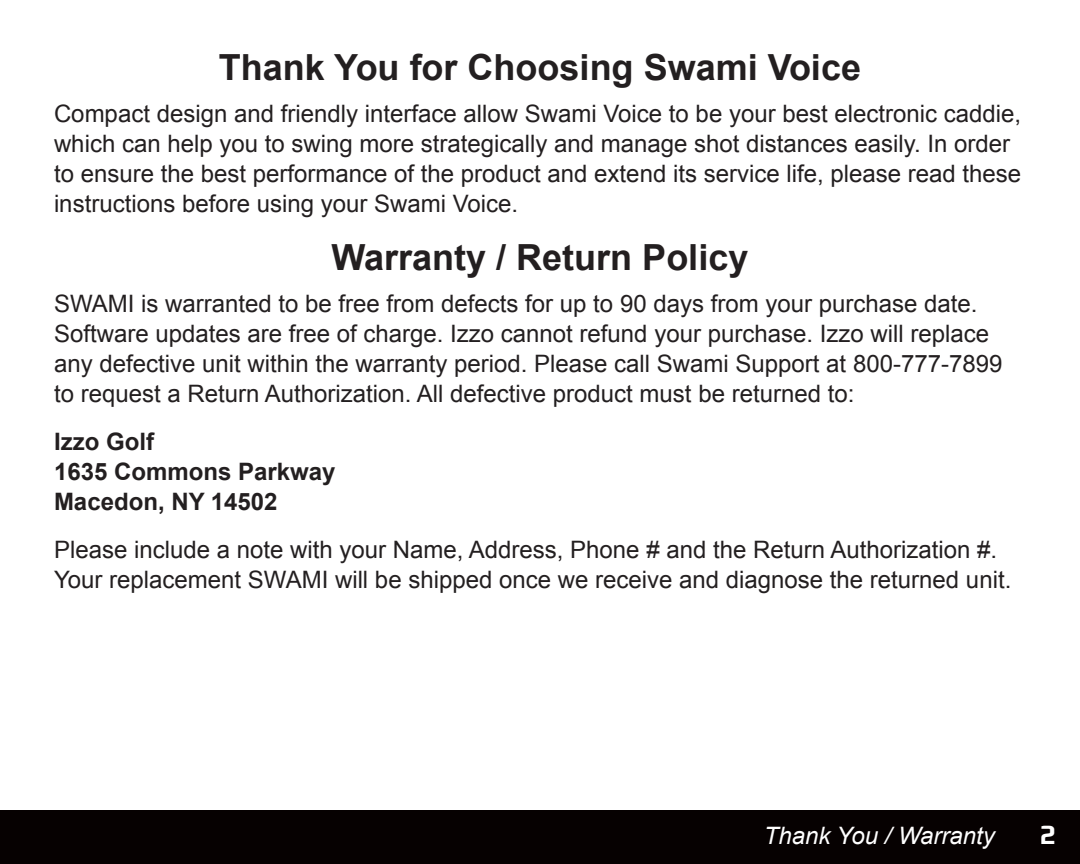
<style>
.page{position:relative;width:1080px;height:864px;background:#fff}
.page>*{position:absolute;margin:0;border:0;box-sizing:border-box;transform-origin:0 0}
.t1{font:700 36px "Arial";color:#231f20}
.t2{font:700 30px "Morgan Sn Caps";color:#fff}
.t3{font:24px/30px "Arial";color:#231f20}
.t4{font:700 24px "Arial";color:#231f20}
.t5{font:italic 24px "Arial";color:#fff}
</style>
<div class="page">
<div style="left:0;top:810px;width:1080px;height:54px;background:#060101"></div>
<p class="t1" style="left:219px;top:44px;width:644px">Thank You for Choosing Swami Voice</p>
<p class="t3" style="left:54px;top:99px;width:969px">Compact design and friendly interface allow Swami Voice to be your best electronic caddie, which can help you to swing more strategically and manage shot distances easily. In order to ensure the best performance of the product and extend its service life, please read these instructions before using your Swami Voice.</p>
<p class="t1" style="left:332px;top:234px;width:418px">Warranty / Return Policy</p>
<p class="t3" style="left:54px;top:289px;width:950px">SWAMI is warranted to be free from defects for up to 90 days from your purchase date.<br>Software updates are free of charge. Izzo cannot refund your purchase. Izzo will replace any defective unit within the warranty period. Please call Swami Support at 800-777-7899 to request a Return Authorization. All defective product must be returned to:</p>
<p class="t4" style="left:54px;top:426px;width:102px">Izzo Golf</p>
<p class="t4" style="left:54px;top:456px;width:283px">1635 Commons Parkway</p>
<p class="t4" style="left:54px;top:486px;width:225px">Macedon, NY 14502</p>
<p class="t3" style="left:54px;top:535px;width:959px">Please include a note with your Name, Address, Phone # and the Return Authorization #.<br>Your replacement SWAMI will be shipped once we receive and diagnose the returned unit.</p>
<p class="t5" style="left:764px;top:821px;width:233px">Thank You / Warranty</p>
<p class="t2" style="left:1039px;top:819px;width:19px">2</p>
</div>
